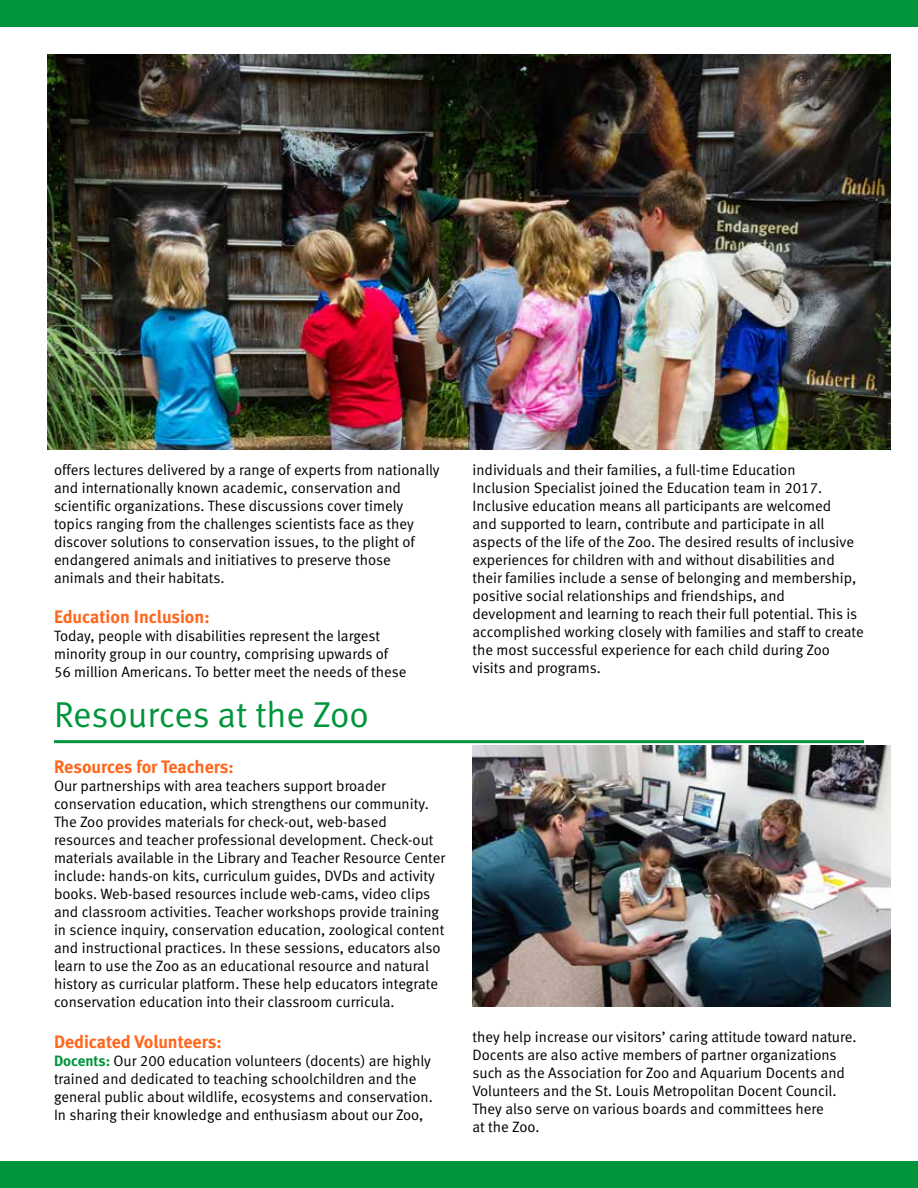
<style>
.page{position:relative;width:918px;height:1188px;background:#fff}
.page>*{position:absolute;margin:0;border:0;box-sizing:border-box;transform-origin:0 0}
.t1{font:36px "Meta Normal LF";color:#00953c}
.t2{font:18px "Meta Bold LF";color:#ff661c}
.t3{font:15px/18px "Meta Normal LF";color:#000}
.s1{font-family:"Meta Bold LF";color:#00953c}
</style>
<div class="page">
<hr style="left:54px;top:740px;width:810px;height:3px;background:#00953c">
<img style="left:48px;top:54px;width:843px;height:395px">
<img style="left:472px;top:745px;width:419px;height:262px">
<div style="left:0;top:0;width:918px;height:27px;background:#00953c"></div>
<div style="left:0;top:1161px;width:918px;height:27px;background:#00953c"></div>
<p class="t3" style="left:54px;top:460px;width:387px">offers lectures delivered by a range of experts from nationally and internationally known academic, conservation and scientific organizations. These discussions cover timely topics ranging from the challenges scientists face as they discover solutions to conservation issues, to the plight of endangered animals and initiatives to preserve those animals and their habitats.</p>
<p class="t2" style="left:54px;top:606px;width:157px">Education Inclusion:</p>
<p class="t3" style="left:54px;top:626px;width:354px">Today, people with disabilities represent the largest minority group in our country, comprising upwards of<br>56 million Americans. To better meet the needs of these</p>
<h1 class="t1" style="left:54px;top:693px;width:316px">Resources at the Zoo</h1>
<p class="t2" style="left:54px;top:757px;width:181px">Resources for Teachers:</p>
<p class="t3" style="left:54px;top:777px;width:393px">Our partnerships with area teachers support broader conservation education, which strengthens our community.<br>The Zoo provides materials for check-out, web-based resources and teacher professional development. Check-out materials available in the Library and Teacher Resource Center include: hands-on kits, curriculum guides, DVDs and activity books. Web-based resources include web-cams, video clips and classroom activities. Teacher workshops provide training in science inquiry, conservation education, zoological content and instructional practices. In these sessions, educators also learn to use the Zoo as an educational resource and natural history as curricular platform. These help educators integrate conservation education into their classroom curricula.</p>
<p class="t2" style="left:54px;top:1031px;width:169px">Dedicated Volunteers:</p>
<p class="t3" style="left:54px;top:1051px;width:380px"><span class="s1">Docents:</span> Our 200 education volunteers (docents) are highly trained and dedicated to teaching schoolchildren and the general public about wildlife, ecosystems and conservation.<br>In sharing their knowledge and enthusiasm about our Zoo,</p>
<p class="t3" style="left:472px;top:460px;width:393px">individuals and their families, a full-time Education<br>Inclusion Specialist joined the Education team in 2017.<br>Inclusive education means all participants are welcomed<br>and supported to learn, contribute and participate in all aspects of the life of the Zoo. The desired results of inclusive experiences for children with and without disabilities and their families include a sense of belonging and membership, positive social relationships and friendships, and development and learning to reach their full potential. This is accomplished working closely with families and staff to create the most successful experience for each child during Zoo visits and programs.</p>
<p class="t3" style="left:472px;top:1027px;width:386px">they help increase our visitors’ caring attitude toward nature.<br>Docents are also active members of partner organizations such as the Association for Zoo and Aquarium Docents and Volunteers and the St. Louis Metropolitan Docent Council.<br>They also serve on various boards and committees here<br>at the Zoo.</p>
</div>
